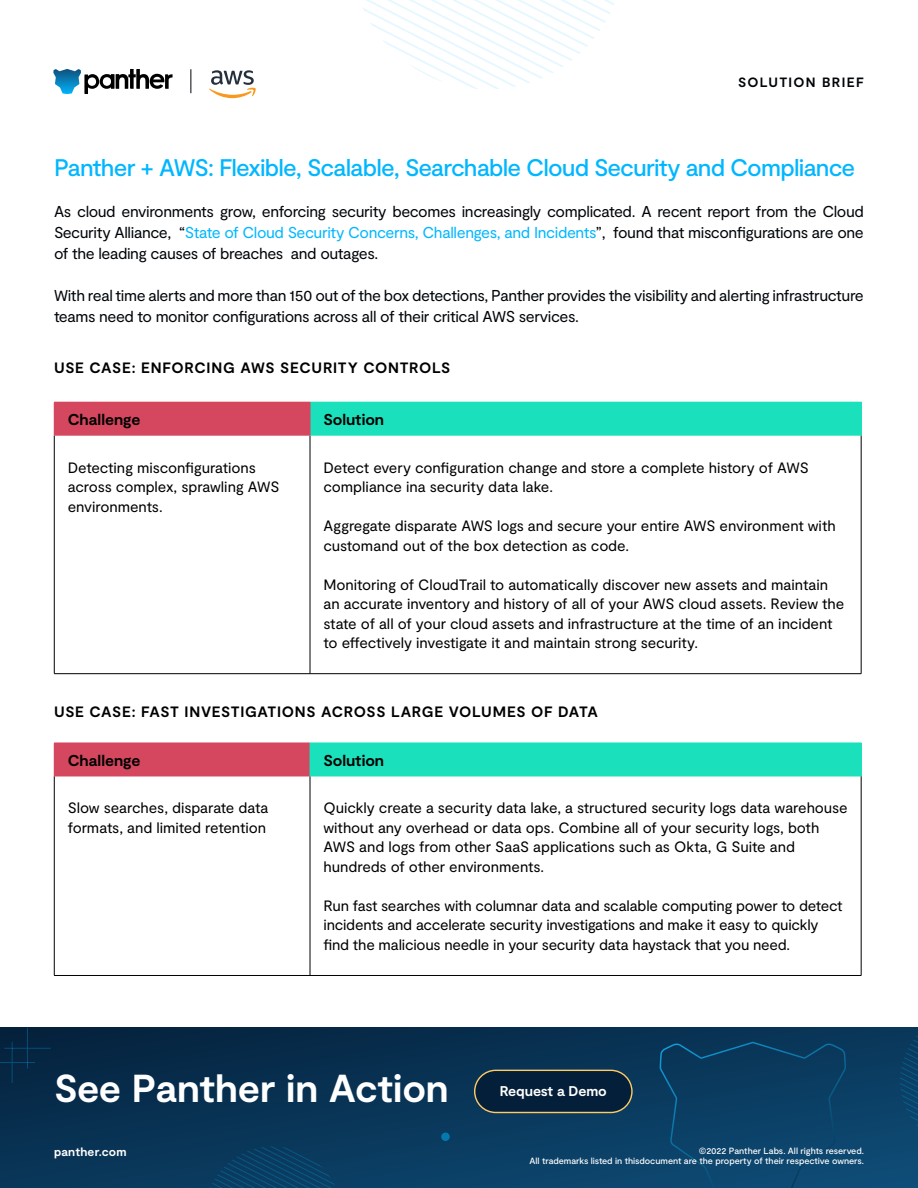
<style>
.page{position:relative;width:918px;height:1188px;background:#fff}
.page>*{position:absolute;margin:0;border:0;box-sizing:border-box;transform-origin:0 0}
.t1{font:700 39px "Moderat";letter-spacing:-.005em;color:#fff}
.t2{font:500 24px "Moderat";letter-spacing:-.035em;color:#00b7ff}
.t3{font:15.75px/21px "Moderat";letter-spacing:-.025em;color:#000509;text-align:justify}
.t4{font:700 15.75px "Moderat";letter-spacing:-.005em;color:#000}
.t5{font:15px/19.5px "Moderat";letter-spacing:-.01em;color:#000}
.t6{font:700 15px "Moderat";letter-spacing:.04em;color:#000}
.t7{font:700 14.1px "Moderat";letter-spacing:-.01em;color:#fff}
.t8{font:700 13.5px "Moderat";letter-spacing:.1em;color:#000509}
.t9{font:700 12px "Moderat";letter-spacing:.015em;color:#fff}
.t10{font:500 9px/10.8px "Moderat";letter-spacing:-.005em;color:#fff;text-align:right}
.s1{color:#00b7ff}
</style>
<div class="page">
<svg style="left:0;top:1028px;width:918px;height:160px;background:#093456"></svg>
<div style="left:475px;top:1070px;width:157px;height:42px;background:#041f39;border-radius:21px"></div>
<div style="left:474px;top:1070px;width:159px;height:43px;border:1px solid #ffcb66;border-radius:21px"></div>
<svg style="left:659px;top:1041px;width:188px;height:147px;background:#0b4066"></svg>
<svg style="left:204px;top:1146px;width:138px;height:42px;background:#093e63"></svg>
<svg style="left:900px;top:1027px;width:18px;height:122px;background:#0a4269"></svg>
<svg style="left:0;top:1028px;width:51px;height:55px;background:#052643"></svg>
<svg style="left:441px;top:1132px;width:9px;height:9px"></svg>
<svg style="left:363px;top:0;width:251px;height:89px"></svg>
<div style="left:54px;top:402px;width:256px;height:33px;background:#d4475e"></div>
<div style="left:310px;top:402px;width:551px;height:33px;background:#1ae0bb"></div>
<hr style="left:54px;top:435px;width:1px;height:238px;background:#000">
<hr style="left:310px;top:435px;width:1px;height:238px;background:#000">
<hr style="left:861px;top:435px;width:1px;height:238px;background:#000">
<hr style="left:54px;top:673px;width:256px;height:1px;background:#000">
<hr style="left:310px;top:673px;width:551px;height:1px;background:#000">
<hr style="left:861px;top:402px;width:1px;height:33px;background:#1ae0bb">
<hr style="left:310px;top:435px;width:551px;height:1px;background:#1ae0bb">
<hr style="left:310px;top:402px;width:1px;height:33px;background:#d4475e">
<hr style="left:54px;top:435px;width:256px;height:1px;background:#d4475e">
<div style="left:54px;top:743px;width:256px;height:33px;background:#d4475e"></div>
<div style="left:310px;top:743px;width:551px;height:33px;background:#1ae0bb"></div>
<hr style="left:54px;top:776px;width:1px;height:199px;background:#000">
<hr style="left:310px;top:776px;width:1px;height:199px;background:#000">
<hr style="left:861px;top:776px;width:1px;height:199px;background:#000">
<hr style="left:54px;top:975px;width:256px;height:1px;background:#000">
<hr style="left:310px;top:975px;width:551px;height:1px;background:#000">
<hr style="left:54px;top:776px;width:256px;height:1px;background:#d4475e">
<hr style="left:861px;top:743px;width:1px;height:33px;background:#1ae0bb">
<hr style="left:310px;top:776px;width:551px;height:1px;background:#1ae0bb">
<svg style="left:190px;top:69px;width:1px;height:24px"></svg>
<svg style="left:53px;top:69px;width:120px;height:25px"></svg>
<svg style="left:209px;top:70px;width:47px;height:28px"></svg>
<p class="t8" style="left:738px;top:74px;width:127px">SOLUTION BRIEF</p>
<h2 class="t2" style="left:54px;top:153px;width:803px">Panther + AWS: Flexible, Scalable, Searchable Cloud Security and Compliance</h2>
<p class="t3" style="left:54px;top:201px;width:811px">As cloud environments grow, enforcing security becomes increasingly complicated. A recent report from the Cloud Security Alliance, “<span class="s1">State of Cloud Security Concerns, Challenges, and Incidents</span>”, found that misconfigurations are one of the leading causes of breaches and outages.</p>
<p class="t3" style="left:54px;top:285px;width:811px">With real time alerts and more than 150 out of the box detections, Panther provides the visibility and alerting infrastructure teams need to monitor configurations across all of their critical AWS services.</p>
<p class="t6" style="left:54px;top:360px;width:398px">USE CASE: ENFORCING AWS SECURITY CONTROLS</p>
<p class="t4" style="left:68px;top:410px;width:74px">Challenge</p>
<p class="t4" style="left:324px;top:410px;width:62px">Solution</p>
<p class="t5" style="left:68px;top:458px;width:213px">Detecting misconfigurations across complex, sprawling AWS environments.</p>
<p class="t5" style="left:324px;top:458px;width:487px">Detect every configuration change and store a complete history of AWS compliance ina security data lake.</p>
<p class="t5" style="left:324px;top:517px;width:514px">Aggregate disparate AWS logs and secure your entire AWS environment with customand out of the box detection as code.</p>
<p class="t5" style="left:324px;top:575px;width:522px">Monitoring of CloudTrail to automatically discover new assets and maintain an accurate inventory and history of all of your AWS cloud assets. Review the state of all of your cloud assets and infrastructure at the time of an incident to effectively investigate it and maintain strong security.</p>
<p class="t6" style="left:54px;top:703px;width:545px">USE CASE: FAST INVESTIGATIONS ACROSS LARGE VOLUMES OF DATA</p>
<p class="t4" style="left:68px;top:751px;width:74px">Challenge</p>
<p class="t4" style="left:324px;top:751px;width:62px">Solution</p>
<p class="t5" style="left:68px;top:799px;width:202px">Slow searches, disparate data formats, and limited retention</p>
<p class="t5" style="left:324px;top:799px;width:526px">Quickly create a security data lake, a structured security logs data warehouse without any overhead or data ops. Combine all of your security logs, both AWS and logs from other SaaS applications such as Okta, G Suite and hundreds of other environments.</p>
<p class="t5" style="left:324px;top:896px;width:521px">Run fast searches with columnar data and scalable computing power to detect incidents and accelerate security investigations and make it easy to quickly find the malicious needle in your security data haystack that you need.</p>
<h1 class="t1" style="left:54px;top:1066px;width:396px">See Panther in Action</h1>
<p class="t7" style="left:500px;top:1083px;width:109px">Request a Demo</p>
<p class="t9" style="left:54px;top:1145px;width:74px">panther.com</p>
<p class="t10" style="left:530px;top:1145px;width:336px">©2022 Panther Labs. All rights reserved.<br>All trademarks listed in thisdocument are the property of their respective owners.</p>
</div>
